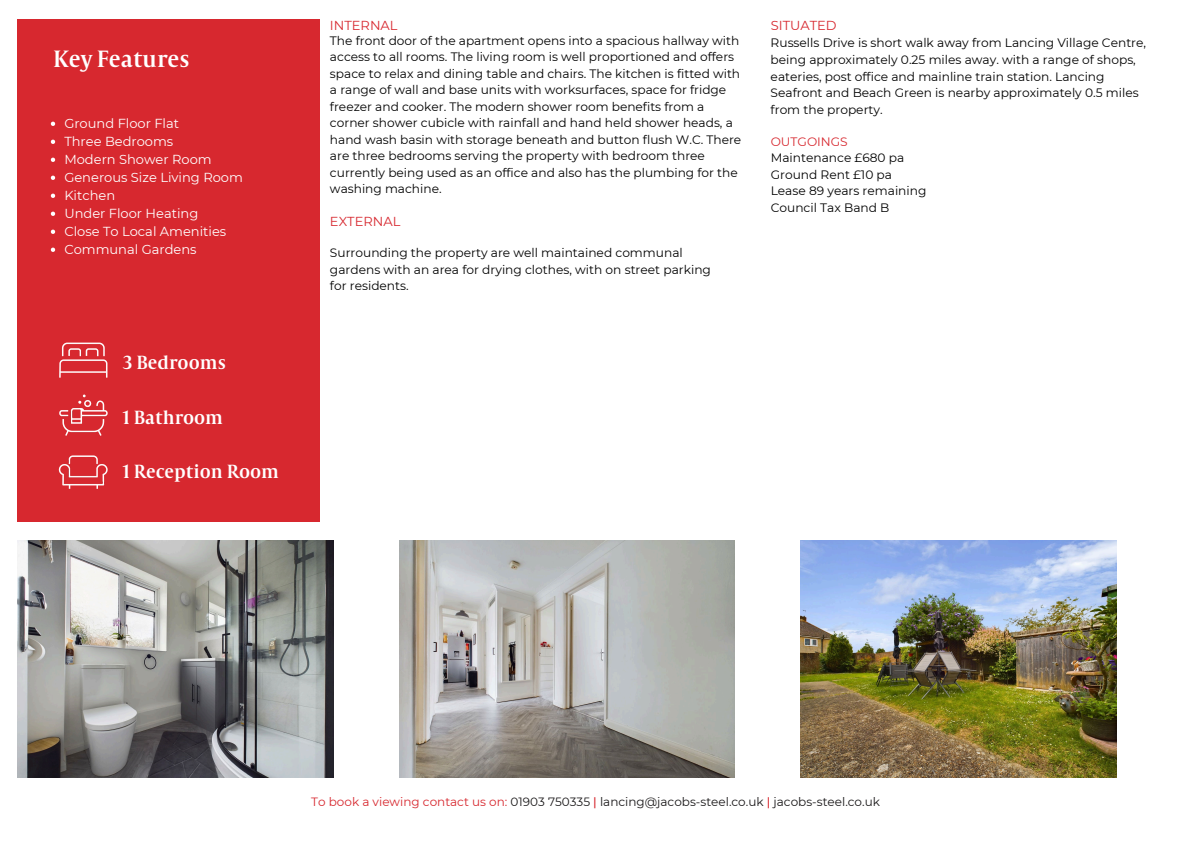
<style>
.page{position:relative;width:1191px;height:843px;background:#fff}
.page>*{position:absolute;margin:0;border:0;box-sizing:border-box;transform-origin:0 0}
.t1{font:26px "Capitolium Road";color:#fff}
.t2{font:21px "Capitolium Road";color:#fff}
.t3{font:13px "Montserrat";color:#fff}
.t4{font:13px "Montserrat";color:#d7282f}
.t5{font:12.2px/16.5px "Montserrat";color:#000}
.t6{font:12.2px "Montserrat";color:#d7282f}
.t7{font:12px "Montserrat";color:#191718}
.s1{color:#d7282f}
.s2{font-weight:500;color:#d7282f}
</style>
<div class="page">
<div style="left:17px;top:19px;width:303px;height:502px;background:#d7282f"></div>
<img style="left:58px;top:455px;width:50px;height:34px">
<img style="left:59px;top:394px;width:49px;height:42px">
<img style="left:59px;top:342px;width:49px;height:36px">
<img style="left:800px;top:540px;width:315px;height:237px">
<img style="left:399px;top:540px;width:335px;height:237px">
<img style="left:17px;top:540px;width:316px;height:237px">
<svg style="left:51px;top:122px;width:4px;height:4px"></svg>
<svg style="left:51px;top:140px;width:4px;height:4px"></svg>
<svg style="left:51px;top:157px;width:4px;height:5px"></svg>
<svg style="left:51px;top:175px;width:4px;height:5px"></svg>
<svg style="left:51px;top:193px;width:4px;height:5px"></svg>
<svg style="left:51px;top:211px;width:4px;height:5px"></svg>
<svg style="left:51px;top:229px;width:4px;height:5px"></svg>
<svg style="left:51px;top:247px;width:4px;height:5px"></svg>
<p class="t1" style="left:53px;top:50px;width:138px">Key Features</p>
<h3 class="t3" style="left:64px;top:115px;width:116px">Ground Floor Flat</h3>
<p class="t3" style="left:64px;top:133px;width:110px">Three Bedrooms</p>
<h3 class="t3" style="left:64px;top:151px;width:149px">Modern Shower Room</h3>
<p class="t3" style="left:64px;top:169px;width:180px">Generous Size Living Room</p>
<p class="t3" style="left:64px;top:187px;width:52px">Kitchen</p>
<p class="t3" style="left:64px;top:205px;width:135px">Under Floor Heating</p>
<p class="t3" style="left:64px;top:223px;width:163px">Close To Local Amenities</p>
<p class="t3" style="left:64px;top:241px;width:134px">Communal Gardens</p>
<p class="t2" style="left:123px;top:355px;width:104px">3 Bedrooms</p>
<p class="t2" style="left:123px;top:410px;width:102px">1 Bathroom</p>
<p class="t2" style="left:123px;top:464px;width:158px">1 Reception Room</p>
<p class="t4" style="left:330px;top:17px;width:69px">INTERNAL</p>
<h2 class="t5" style="left:330px;top:32px;width:413px">The front door of the apartment opens into a spacious hallway with access to all rooms. The living room is well proportioned and offers space to relax and dining table and chairs. The kitchen is fitted with a range of wall and base units with worksurfaces, space for fridge freezer and cooker. The modern shower room benefits from a corner shower cubicle with rainfall and hand held shower heads, a hand wash basin with storage beneath and button flush W.C. There are three bedrooms serving the property with bedroom three currently being used as an office and also has the plumbing for the washing machine.</h2>
<h2 class="t4" style="left:330px;top:213px;width:72px">EXTERNAL</h2>
<h2 class="t5" style="left:330px;top:244px;width:382px">Surrounding the property are well maintained communal gardens with an area for drying clothes, with on street parking for residents.</h2>
<p class="t4" style="left:770px;top:17px;width:67px">SITUATED</p>
<h3 class="t5" style="left:770px;top:35px;width:377px">Russells Drive is short walk away from Lancing Village Centre, being approximately 0.25 miles away. with a range of shops, eateries, post office and mainline train station. Lancing Seafront and Beach Green is nearby approximately 0.5 miles from the property.</h3>
<p class="t6" style="left:770px;top:134px;width:79px">OUTGOINGS</p>
<p class="t5" style="left:770px;top:150px;width:135px">Maintenance £680 pa</p>
<p class="t5" style="left:770px;top:166px;width:123px">Ground Rent £10 pa</p>
<p class="t5" style="left:770px;top:183px;width:157px">Lease 89 years remaining</p>
<p class="t5" style="left:770px;top:199px;width:120px">Council Tax Band B</p>
<p class="t7" style="left:311px;top:794px;width:570px"><span class="s1">To book a viewing contact us on:</span> 01903 750335 <span class="s2">|</span> lancing@jacobs-steel.co.uk <span class="s2">|</span> jacobs-steel.co.uk</p>
</div>
